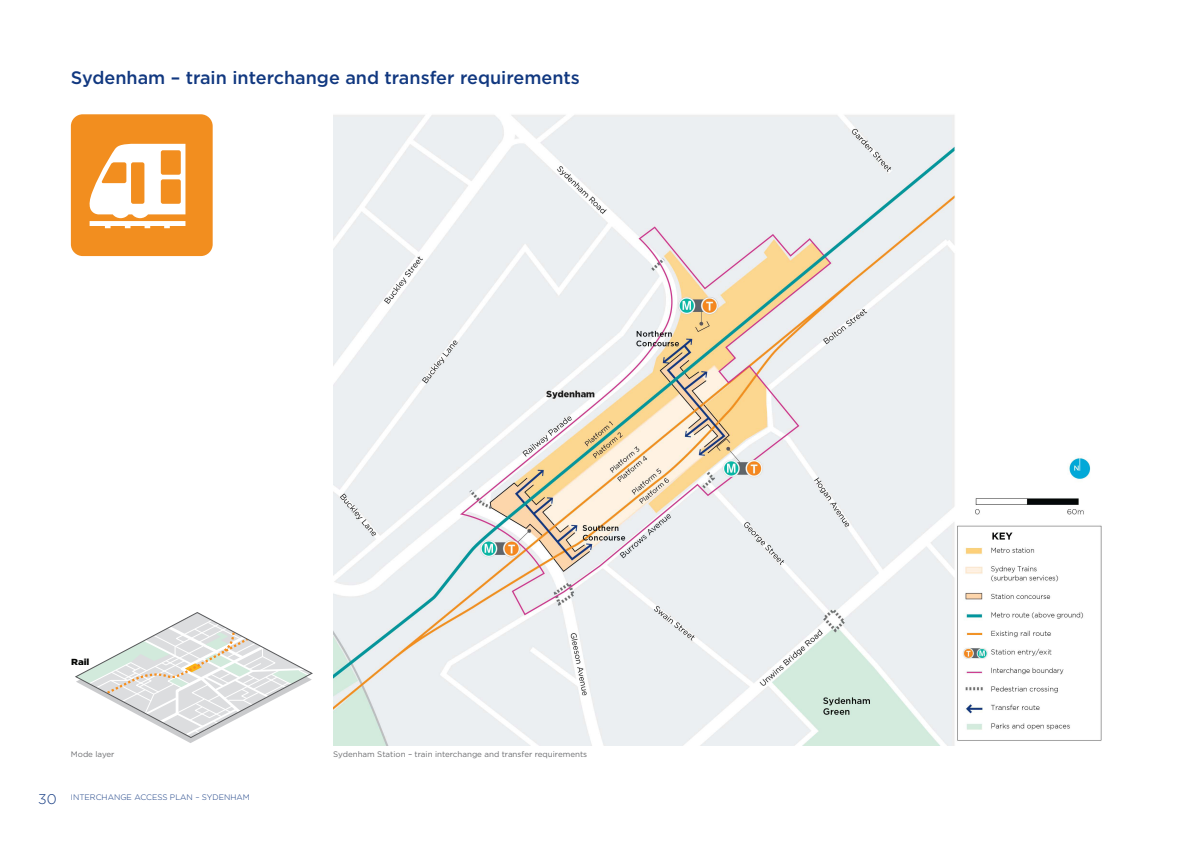
<style>
.page{position:relative;width:1191px;height:842px;background:#fff}
.page>*{position:absolute;margin:0;border:0;box-sizing:border-box;transform-origin:0 0}
.Heading{font:500 18px "Gotham";color:#113880}
.t1{font:300 14px "Gotham";color:#113880}
.t2{font:900 8.8px "Gotham";color:#040503;scale:1.09 1}
.t3{font:8px "Gotham";color:#6c6d70}
.t4{font:300 8px "Gotham";color:#113880}
</style>
<div class="page">
<img style="left:333px;top:115px;width:768px;height:631px">
<div style="left:71px;top:114px;width:142px;height:142px;background:#f28e1f;border-radius:12px"></div>
<svg style="left:89px;top:144px;width:96px;height:84px"></svg>
<svg style="left:75px;top:612px;width:238px;height:131px"></svg>
<p class="Heading" style="left:71px;top:66px;width:510px">Sydenham – train interchange and transfer requirements</p>
<p class="t2" style="left:71px;top:656px;width:18px">Rail</p>
<h2 class="t1" style="left:38px;top:790px;width:20px">30</h2>
<p class="t3" style="left:71px;top:749px;width:45px">Mode layer</p>
<p class="t3" style="left:333px;top:749px;width:255px">Sydenham Station – train interchange and transfer requirements</p>
<p class="t4" style="left:71px;top:792px;width:180px">INTERCHANGE ACCESS PLAN – SYDENHAM</p>
</div>
